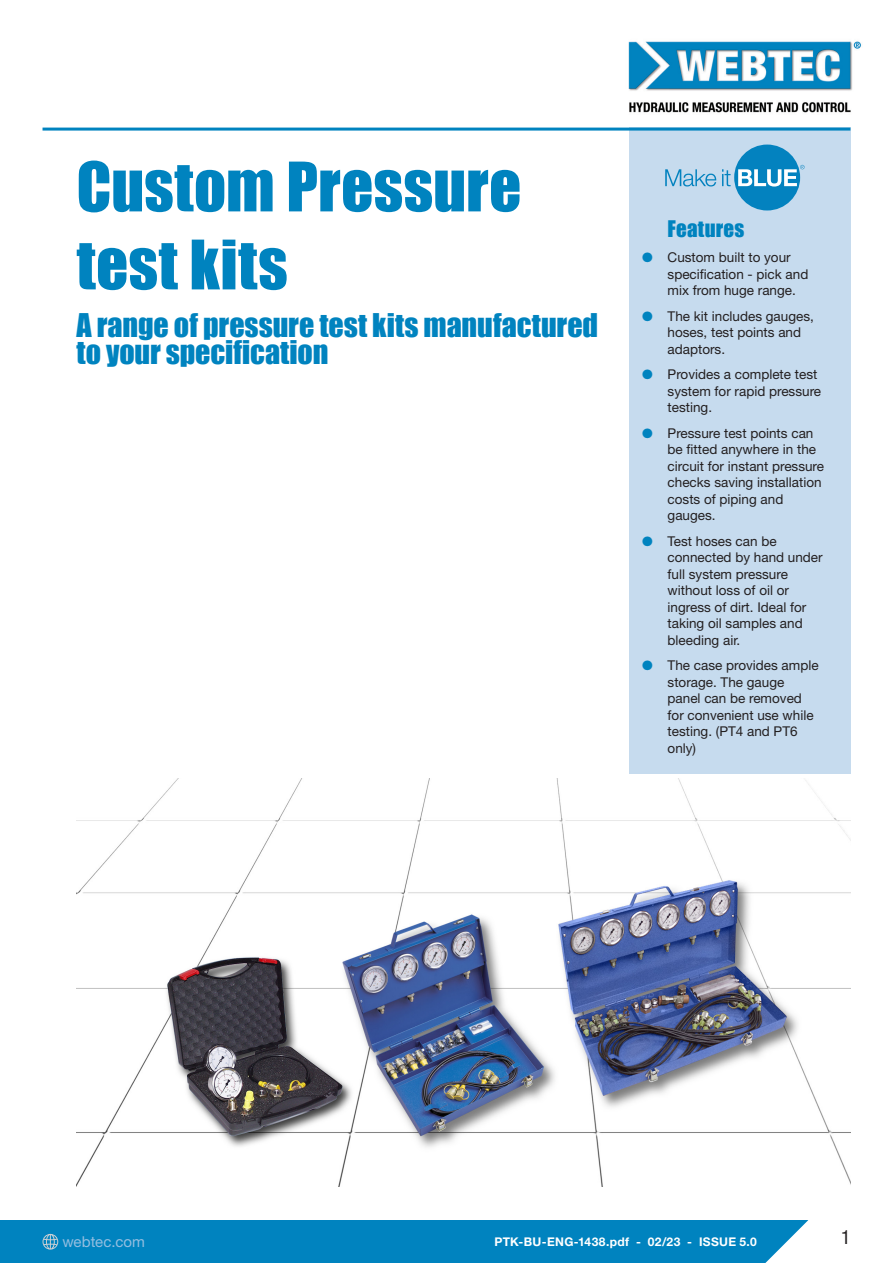
<style>
.page{position:relative;width:893px;height:1263px;background:#fff}
.page>*{position:absolute;margin:0;border:0;box-sizing:border-box;transform-origin:0 0}
.Datasheet_heading{font:63px "Impact";letter-spacing:.005em;color:#0083bf}
.Datasheet_sub_headin{font:30px/27px "Impact";letter-spacing:-.005em;color:#0083bf}
.Features_heading{font:21px "Impact";letter-spacing:.01em;color:#0083bf}
.t1{font:condensed 19.5px "Helvetica Neue LT Std";color:#231f20}
.t2{font:15px "Helvetica Neue LT Std";letter-spacing:.005em;color:#94bee0}
.t3{font:13.5px/16.5px "Helvetica Neue LT Std";color:#231f20}
.t4{font:700 12px "Helvetica Neue LT Std";letter-spacing:.03em;color:#fff}
.s1{color:#0083bf}
</style>
<div class="page">
<div style="left:0;top:1220px;width:893px;height:43px;background:#0083bf"></div>
<div style="left:629px;top:128px;width:221px;height:646px;background:#c6dbee"></div>
<img style="left:628px;top:41px;width:233px;height:72px">
<hr style="left:43px;top:128px;width:807px;height:3px;background:#0083bf">
<svg style="left:43px;top:1234px;width:15px;height:15px"></svg>
<svg style="left:765px;top:1180px;width:128px;height:83px"></svg>
<div style="left:734px;top:145px;width:66px;height:65px;background:#0382bf;border-radius:50%"></div>
<svg style="left:665px;top:169px;width:51px;height:17px"></svg>
<svg style="left:722px;top:169px;width:9px;height:17px"></svg>
<svg style="left:738px;top:165px;width:66px;height:22px"></svg>
<img style="left:77px;top:778px;width:773px;height:408px">
<p class="Datasheet_heading" style="left:77px;top:138px;width:446px">Custom Pressure</p>
<p class="Datasheet_heading" style="left:77px;top:216px;width:213px">test kits</p>
<p class="Datasheet_sub_headin" style="left:77px;top:311px;width:523px">A range of pressure test kits manufactured to your specification</p>
<p class="Features_heading" style="left:668px;top:212px;width:78px">Features</p>
<p class="t3" style="left:668px;top:249px;width:142px;text-indent:-26px"><span class="s1">●</span> Custom built to your specification - pick and mix from huge range.</p>
<p class="t3" style="left:668px;top:307px;width:148px;text-indent:-26px"><span class="s1">●</span> The kit includes gauges, hoses, test points and adaptors.</p>
<p class="t3" style="left:668px;top:366px;width:155px;text-indent:-26px"><span class="s1">●</span> Provides a complete test system for rapid pressure testing.</p>
<p class="t3" style="left:668px;top:424px;width:158px;text-indent:-26px"><span class="s1">●</span> Pressure test points can be fitted anywhere in the circuit for instant pressure checks saving installation costs of piping and gauges.</p>
<p class="t3" style="left:668px;top:532px;width:157px;text-indent:-26px"><span class="s1">●</span> Test hoses can be connected by hand under full system pressure without loss of oil or ingress of dirt. Ideal for taking oil samples and bleeding air.</p>
<p class="t3" style="left:668px;top:657px;width:153px;text-indent:-26px"><span class="s1">●</span> The case provides ample storage. The gauge panel can be removed for convenient use while testing. (PT4 and PT6 only)</p>
<p class="t2" style="left:62px;top:1232px;width:84px">webtec.com</p>
<h3 class="t1" style="left:841px;top:1225px;width:11px">1</h3>
<p class="t4" style="left:494px;top:1234px;width:264px">PTK-BU-ENG-1438.pdf - 02/23 - ISSUE 5.0</p>
</div>
